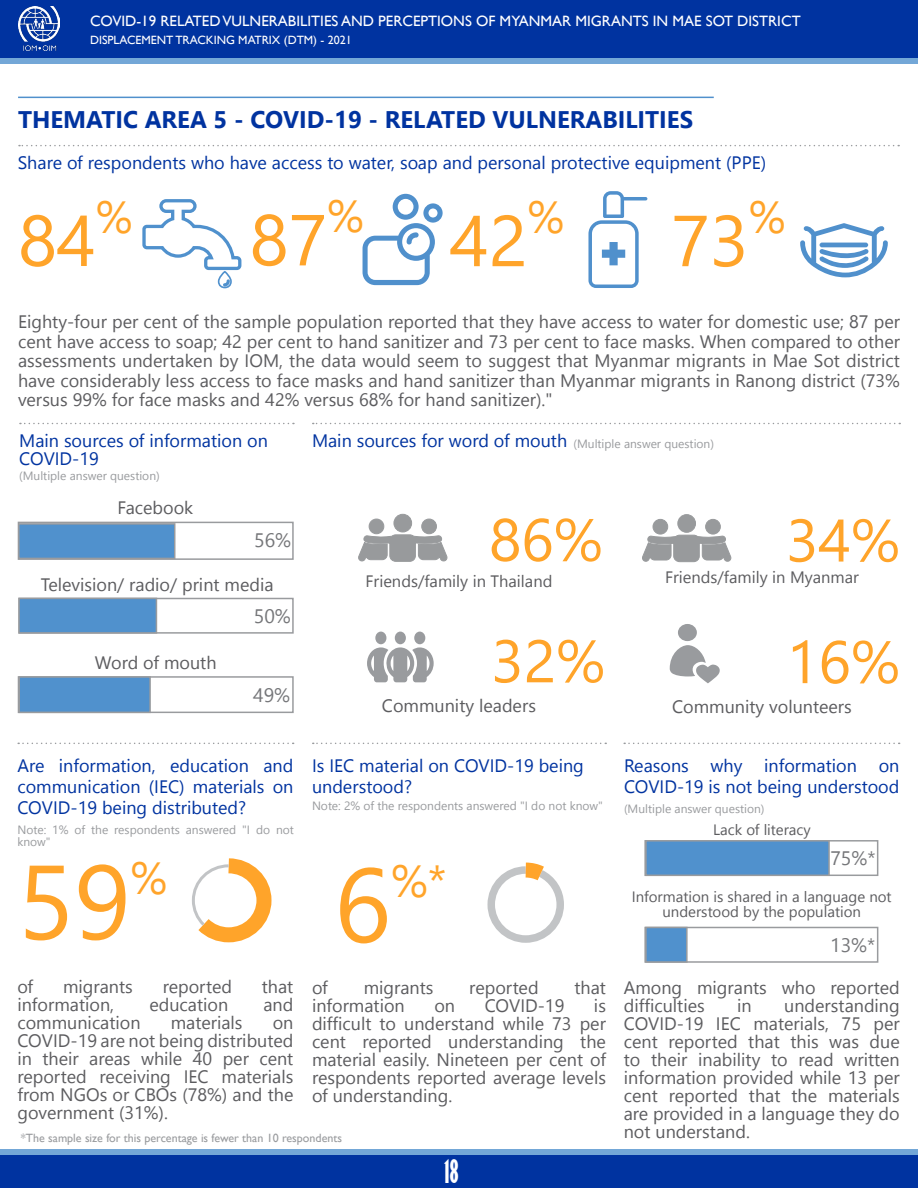
<style>
.page{position:relative;width:918px;height:1188px;background:#fff}
.page>*{position:absolute;margin:0;border:0;box-sizing:border-box;transform-origin:0 0}
.t1{font:105px "Nirmala UI";color:#ffa42a}
.t2{font:72px "Nirmala UI";color:#ffa42a}
.t3{font:60px "Nirmala UI";color:#ffa42a}
.t4{font:45px "Nirmala UI";color:#ffa42a}
.t5{font:700 extra-condensed 30px "Gill Sans";color:#fff}
.t6{font:700 24px "Nirmala UI";color:#0033a0}
.t7{font:19.5px "Nirmala UI";color:#757679}
.t8{font:18px/18px "Nirmala UI";color:#5c5c5f;text-align:justify}
.t9{font:18px/21px "Nirmala UI";color:#0033a0}
.t10{font:16.5px "Nirmala UI";color:#5c5c5f}
.Book_name{font:15px "Gill Sans";color:#fff}
.t11{font:15px/15px "Nirmala UI";color:#5c5c5f;text-align:center}
.t12{font:12px/12px "Nirmala UI";color:#999b9e}
.t13{font:12px "Gill Sans";color:#999b9e}
.Book_name-2{font:12px "Gill Sans";color:#fff}
</style>
<div class="page">
<div style="left:0;top:0;width:918px;height:58px;background:#0033a0"></div>
<img style="left:18px;top:7px;width:41px;height:44px">
<div style="left:0;top:1155px;width:918px;height:33px;background:#0033a0"></div>
<div style="left:0;top:1149px;width:918px;height:6px;background:#73a7d7"></div>
<hr style="left:18px;top:97px;width:696px;height:1px;background:#5090cc">
<svg style="left:20px;top:423px;width:274px;height:1px"></svg>
<div style="left:18px;top:522px;width:276px;height:38px;border:2px solid #999b9e"></div>
<div style="left:18px;top:523px;width:157px;height:36px;background:#5091cd;border:2px solid #999b9e"></div>
<div style="left:18px;top:598px;width:276px;height:36px;border:2px solid #999b9e"></div>
<div style="left:18px;top:598px;width:139px;height:36px;background:#5091cd;border:2px solid #999b9e"></div>
<div style="left:18px;top:676px;width:276px;height:37px;border:2px solid #999b9e"></div>
<div style="left:18px;top:676px;width:133px;height:37px;background:#5091cd;border:2px solid #999b9e"></div>
<div style="left:375px;top:632px;width:11px;height:12px;background:#999b9e;border-radius:50%"></div>
<div style="left:414px;top:632px;width:11px;height:12px;background:#999b9e;border-radius:50%"></div>
<div style="left:395px;top:632px;width:11px;height:12px;background:#999b9e;border-radius:50%"></div>
<svg style="left:367px;top:647px;width:67px;height:35px"></svg>
<svg style="left:18px;top:743px;width:276px;height:1px"></svg>
<svg style="left:313px;top:743px;width:293px;height:1px"></svg>
<svg style="left:624px;top:743px;width:276px;height:1px"></svg>
<div style="left:644px;top:840px;width:234px;height:36px;border:2px solid #999b9e"></div>
<div style="left:645px;top:840px;width:185px;height:36px;background:#5091cd;border:2px solid #999b9e"></div>
<div style="left:0;top:58px;width:918px;height:6px;background:#73a7d7"></div>
<svg style="left:19px;top:145px;width:880px;height:1px"></svg>
<svg style="left:313px;top:423px;width:587px;height:1px"></svg>
<svg style="left:142px;top:199px;width:100px;height:90px"></svg>
<svg style="left:588px;top:191px;width:59px;height:97px"></svg>
<div style="left:394px;top:514px;width:18px;height:18px;background:#989a9c;border-radius:50%"></div>
<div style="left:393px;top:514px;width:19px;height:18px;border:1px solid #989a9c;border-radius:50%"></div>
<div style="left:422px;top:519px;width:14px;height:15px;background:#989a9c;border-radius:50%"></div>
<div style="left:421px;top:519px;width:16px;height:15px;border:1px solid #989a9c;border-radius:50%"></div>
<div style="left:369px;top:519px;width:15px;height:15px;background:#989a9c;border-radius:50%"></div>
<div style="left:369px;top:519px;width:15px;height:15px;border:1px solid #989a9c;border-radius:50%"></div>
<svg style="left:358px;top:534px;width:90px;height:28px"></svg>
<div style="left:678px;top:624px;width:19px;height:17px;background:#999b9e;border-radius:50%"></div>
<svg style="left:670px;top:645px;width:50px;height:38px"></svg>
<div style="left:678px;top:515px;width:18px;height:17px;background:#989a9c;border-radius:50%"></div>
<div style="left:677px;top:514px;width:19px;height:19px;border:1px solid #989a9c;border-radius:50%"></div>
<div style="left:706px;top:519px;width:14px;height:15px;background:#989a9c;border-radius:50%"></div>
<div style="left:705px;top:519px;width:16px;height:16px;border:1px solid #989a9c;border-radius:50%"></div>
<div style="left:653px;top:519px;width:15px;height:15px;background:#989a9c;border-radius:50%"></div>
<div style="left:653px;top:519px;width:15px;height:16px;border:1px solid #989a9c;border-radius:50%"></div>
<svg style="left:642px;top:534px;width:90px;height:29px"></svg>
<svg style="left:192px;top:858px;width:80px;height:85px"></svg>
<svg style="left:800px;top:223px;width:88px;height:54px"></svg>
<svg style="left:363px;top:194px;width:80px;height:91px"></svg>
<svg style="left:487px;top:862px;width:77px;height:81px"></svg>
<div style="left:644px;top:927px;width:234px;height:36px;border:2px solid #999b9e"></div>
<div style="left:645px;top:927px;width:43px;height:36px;background:#5091cd;border:2px solid #999b9e"></div>
<p class="Book_name" style="left:90px;top:12px;width:712px">COVID-19 RELATED VULNERABILITIES AND PERCEPTIONS OF MYANMAR MIGRANTS IN MAE SOT DISTRICT</p>
<p class="Book_name-2" style="left:90px;top:33px;width:263px">DISPLACEMENT TRACKING MATRIX (DTM) - 2021</p>
<p class="t6" style="left:18px;top:101px;width:677px">THEMATIC AREA 5 - COVID-19 - RELATED VULNERABILITIES</p>
<p class="t9" style="left:18px;top:152px;width:750px">Share of respondents who have access to water, soap and personal protective equipment (PPE)</p>
<p class="t4" style="left:96px;top:182px;width:38px">%</p>
<p class="t2" style="left:18px;top:184px;width:79px">84</p>
<p class="t4" style="left:327px;top:181px;width:38px">%</p>
<p class="t2" style="left:250px;top:183px;width:79px">87</p>
<p class="t4" style="left:528px;top:182px;width:38px">%</p>
<p class="t2" style="left:450px;top:184px;width:79px">42</p>
<p class="t4" style="left:749px;top:182px;width:38px">%</p>
<p class="t2" style="left:671px;top:184px;width:79px">73</p>
<p class="t8" style="left:18px;top:311px;width:883px;line-height:19.5px">Eighty-four per cent of the sample population reported that they have access to water for domestic use; 87 per cent have access to soap; 42 per cent to hand sanitizer and 73 per cent to face masks. When compared to other assessments undertaken by IOM, the data would seem to suggest that Myanmar migrants in Mae Sot district have considerably less access to face masks and hand sanitizer than Myanmar migrants in Ranong district (73% versus 99% for face masks and 42% versus 68% for hand sanitizer)."</p>
<p class="t9" style="left:19px;top:431px;width:250px;line-height:18px">Main sources of information on<br>COVID-19</p>
<p class="t12" style="left:19px;top:469px;width:142px">(Multiple answer question)</p>
<p class="t8" style="left:118px;top:498px;width:77px">Facebook</p>
<p class="t7" style="left:254px;top:525px;width:38px">56%</p>
<p class="t8" style="left:41px;top:575px;width:234px">Television/ radio/ print media</p>
<p class="t8" style="left:95px;top:653px;width:123px">Word of mouth</p>
<p class="t7" style="left:254px;top:601px;width:38px">50%</p>
<p class="t7" style="left:253px;top:679px;width:38px">49%</p>
<p class="t9" style="left:17px;top:754px;width:278px;text-align:justify">Are information, education and communication (IEC) materials on COVID-19 being distributed?</p>
<p class="t12" style="left:17px;top:823px;width:278px">Note: 1% of the respondents answered "I do not know"</p>
<p class="t9" style="left:312px;top:429px;width:257px">Main sources for word of mouth</p>
<p class="t12" style="left:573px;top:437px;width:142px">(Multiple answer question)</p>
<p class="t3" style="left:489px;top:493px;width:115px">86%</p>
<p class="t3" style="left:786px;top:493px;width:115px">34%</p>
<p class="t10" style="left:366px;top:568px;width:188px">Friends/family in Thailand</p>
<p class="t10" style="left:665px;top:564px;width:195px">Friends/family in Myanmar</p>
<p class="t3" style="left:491px;top:614px;width:115px">32%</p>
<p class="t3" style="left:786px;top:615px;width:115px">16%</p>
<p class="t8" style="left:382px;top:695px;width:156px">Community leaders</p>
<p class="t8" style="left:672px;top:697px;width:181px">Community volunteers</p>
<p class="t9" style="left:312px;top:754px;width:273px">Is IEC material on COVID-19 being understood?</p>
<p class="t12" style="left:312px;top:799px;width:292px">Note: 2% of the respondents answered "I do not know"</p>
<p class="t9" style="left:624px;top:754px;width:277px">Reasons why information on<br>COVID-19 is not being understood</p>
<p class="t11" style="left:713px;top:821px;width:99px">Lack of literacy</p>
<p class="t12" style="left:624px;top:802px;width:142px">(Multiple answer question)</p>
<p class="t1" style="left:17px;top:820px;width:115px">59</p>
<p class="t4" style="left:131px;top:843px;width:38px">%</p>
<p class="t8" style="left:17px;top:976px;width:17px">of</p>
<p class="t8" style="left:63px;top:976px;width:71px">migrants</p>
<p class="t8" style="left:163px;top:976px;width:71px">reported</p>
<p class="t8" style="left:262px;top:976px;width:33px">that</p>
<p class="t8" style="left:17px;top:994px;width:98px">information,</p>
<p class="t8" style="left:149px;top:994px;width:80px">education</p>
<p class="t8" style="left:263px;top:994px;width:31px">and</p>
<p class="t8" style="left:17px;top:1012px;width:125px">communication</p>
<p class="t8" style="left:171px;top:1012px;width:73px">materials</p>
<p class="t8" style="left:17px;top:1012px;width:278px;text-indent:255px">on COVID-19 are not being distributed in their areas while 40 per cent reported receiving IEC materials from NGOs or CBOs (78%) and the government (31%).</p>
<p class="t1" style="left:334px;top:823px;width:58px">6</p>
<p class="t4" style="left:391px;top:846px;width:57px">%*</p>
<p class="t8" style="left:312px;top:978px;width:17px">of</p>
<p class="t8" style="left:364px;top:978px;width:71px">migrants</p>
<p class="t8" style="left:469px;top:978px;width:71px">reported</p>
<p class="t8" style="left:574px;top:978px;width:33px">that</p>
<p class="t8" style="left:312px;top:996px;width:94px">information</p>
<p class="t8" style="left:434px;top:996px;width:22px">on</p>
<p class="t8" style="left:485px;top:996px;width:81px">COVID-19</p>
<p class="t8" style="left:312px;top:996px;width:296px;text-indent:282px">is difficult to understand while 73 per cent reported understanding the material easily. Nineteen per cent of respondents reported average levels of understanding.</p>
<p class="t13" style="left:21px;top:1131px;width:323px">*The sample size for this percentage is fewer than 10 respondents</p>
<p class="t5" style="left:444px;top:1153px;width:16px">18</p>
<p class="t7" style="left:830px;top:843px;width:47px">75%*</p>
<p class="t11" style="left:632px;top:888px;width:262px">Information is shared in a language not understood by the population</p>
<p class="t7" style="left:830px;top:929px;width:47px">13%*</p>
<p class="t8" style="left:624px;top:978px;width:277px">Among migrants who reported difficulties</p>
<p class="t8" style="left:624px;top:996px;width:278px;text-indent:160px">understanding COVID-19 IEC materials, 75 per cent reported that this was due to their inability to read written information provided while 13 per cent reported that the materials are provided in a language they do not understand.</p>
<p class="t8" style="left:737px;top:996px;width:16px">in</p>
</div>
